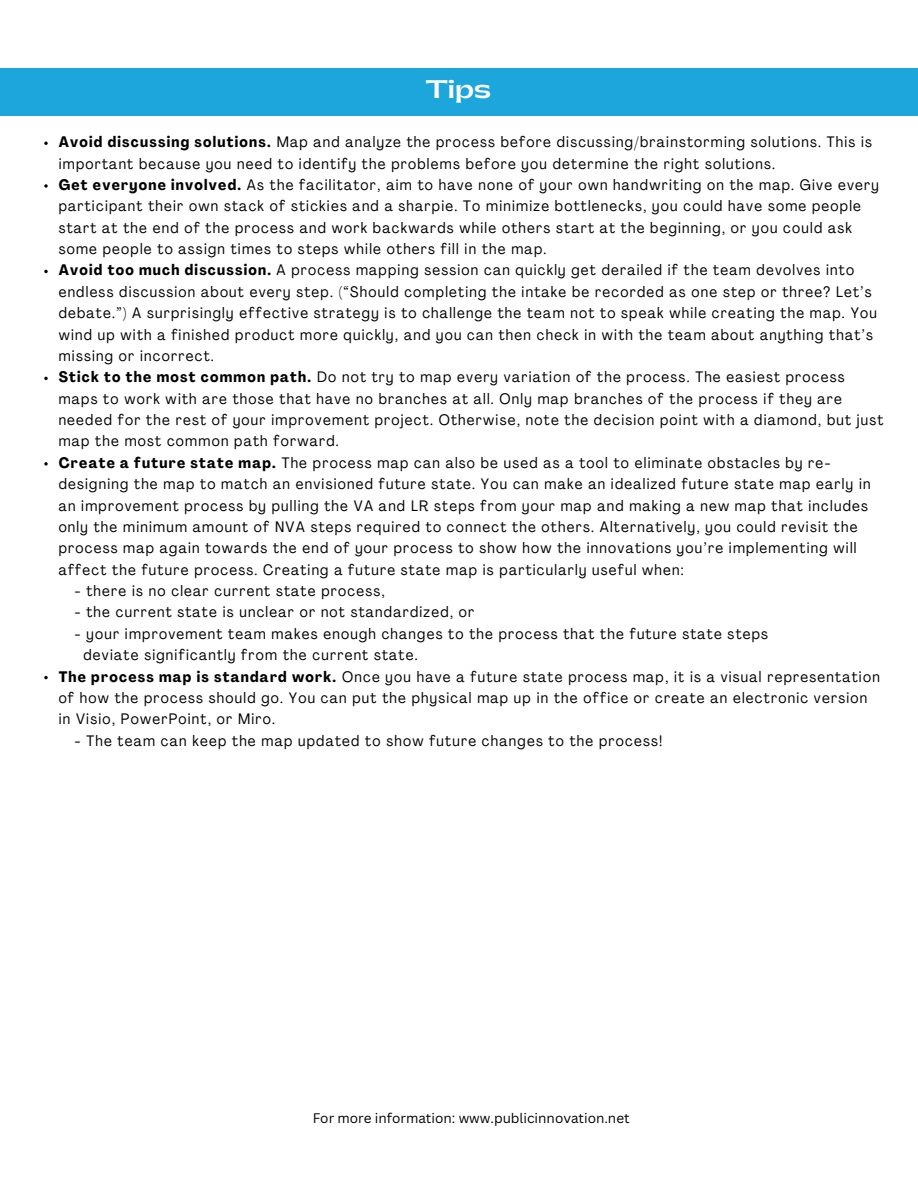
<style>
.page{position:relative;width:918px;height:1188px;background:#fff}
.page>*{position:absolute;margin:0;border:0;box-sizing:border-box;transform-origin:0 0}
.t1{font:700 24px "Gatwick";color:#fff}
.t2{font:condensed 15px/21.3px "Agrandir";letter-spacing:.085em;color:#000}
.t3{font:13.5px "Canva Sans";color:#000}
.s1{font-weight:700}
</style>
<div class="page">
<div style="left:0;top:68px;width:918px;height:47px;background:#1da6db"></div>
<svg style="left:44px;top:142px;width:4px;height:3px"></svg>
<svg style="left:44px;top:184px;width:4px;height:4px"></svg>
<svg style="left:44px;top:270px;width:4px;height:3px"></svg>
<svg style="left:44px;top:377px;width:4px;height:3px"></svg>
<svg style="left:44px;top:462px;width:4px;height:4px"></svg>
<svg style="left:44px;top:676px;width:4px;height:3px"></svg>
<p class="t1" style="left:426px;top:78px;width:67px">Tips</p>
<p class="t2" style="left:59px;top:133px;width:815px"><span class="s1">Avoid discussing solutions.</span> Map and analyze the process before discussing/brainstorming solutions. This is important because you need to identify the problems before you determine the right solutions.</p>
<p class="t2" style="left:59px;top:176px;width:822px"><span class="s1">Get everyone involved.</span> As the facilitator, aim to have none of your own handwriting on the map. Give every participant their own stack of stickies and a sharpie. To minimize bottlenecks, you could have some people start at the end of the process and work backwards while others start at the beginning, or you could ask some people to assign times to steps while others fill in the map.</p>
<p class="t2" style="left:59px;top:261px;width:820px"><span class="s1">Avoid too much discussion.</span> A process mapping session can quickly get derailed if the team devolves into endless discussion about every step. (“Should completing the intake be recorded as one step or three? Let’s debate.”) A surprisingly effective strategy is to challenge the team not to speak while creating the map. You wind up with a finished product more quickly, and you can then check in with the team about anything that’s missing or incorrect.</p>
<p class="t2" style="left:59px;top:368px;width:826px"><span class="s1">Stick to the most common path.</span> Do not try to map every variation of the process. The easiest process maps to work with are those that have no branches at all. Only map branches of the process if they are needed for the rest of your improvement project. Otherwise, note the decision point with a diamond, but just map the most common path forward.</p>
<p class="t2" style="left:59px;top:453px;width:813px"><span class="s1">Create a future state map.</span> The process map can also be used as a tool to eliminate obstacles by re&shy;designing the map to match an envisioned future state. You can make an idealized future state map early in an improvement process by pulling the VA and LR steps from your map and making a new map that includes only the minimum amount of NVA steps required to connect the others. Alternatively, you could revisit the process map again towards the end of your process to show how the innovations you’re implementing will affect the future process. Creating a future state map is particularly useful when:</p>
<p class="t2" style="left:74px;top:582px;width:312px">- there is no clear current state process,</p>
<p class="t2" style="left:74px;top:603px;width:401px">- the current state is unclear or not standardized, or</p>
<p class="t2" style="left:74px;top:624px;width:695px">- your improvement team makes enough changes to the process that the future state steps</p>
<p class="t2" style="left:84px;top:646px;width:336px">deviate significantly from the current state.</p>
<p class="t2" style="left:59px;top:667px;width:823px"><span class="s1">The process map is standard work.</span> Once you have a future state process map, it is a visual representation of how the process should go. You can put the physical map up in the office or create an electronic version in Visio, PowerPoint, or Miro.</p>
<p class="t2" style="left:74px;top:731px;width:589px">- The team can keep the map updated to show future changes to the process!</p>
<h1 class="t3" style="left:313px;top:1108px;width:318px">For more information: www.publicinnovation.net</h1>
</div>
